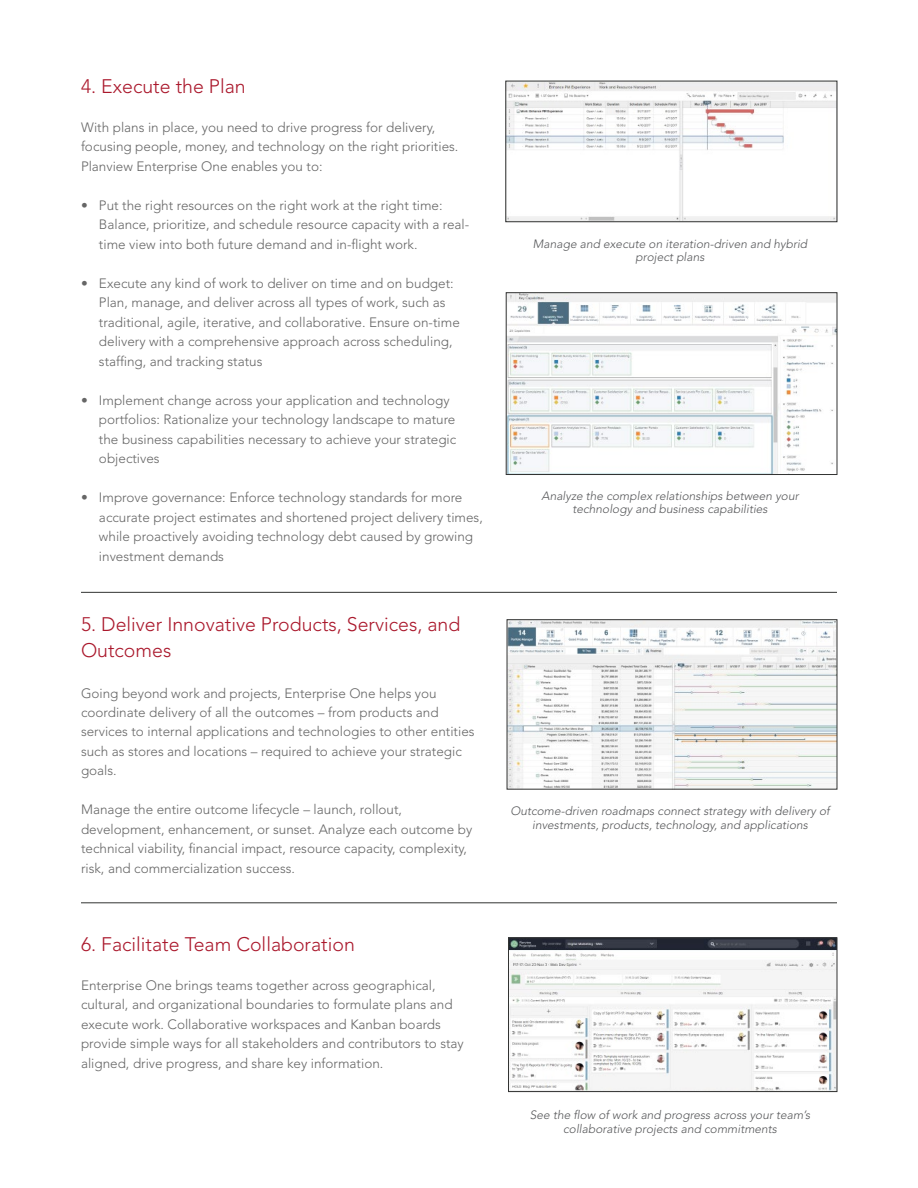
<style>
.page{position:relative;width:918px;height:1188px;background:#fff}
.page>*{position:absolute;margin:0;border:0;box-sizing:border-box;transform-origin:0 0}
.t1{font:300 19.5px/25.5px "Avenir LT Std";color:#aa182c}
.t2{font:300 13.5px/19.5px "Avenir LT Std";color:#666}
.t3{font:italic 300 12px/13.5px "Avenir LT Std";color:#57585a;text-align:center}
</style>
<div class="page">
<hr style="left:81px;top:592px;width:756px;height:1px;background:#323332">
<hr style="left:81px;top:903px;width:756px;height:1px;background:#323332">
<img style="left:508px;top:83px;width:327px;height:137px">
<div style="left:506px;top:81px;width:331px;height:141px;border:1px solid #323332"></div>
<img style="left:508px;top:294px;width:327px;height:179px">
<div style="left:506px;top:292px;width:331px;height:183px;border:1px solid #323332"></div>
<img style="left:509px;top:622px;width:326px;height:165px">
<img style="left:510px;top:940px;width:325px;height:150px">
<div style="left:508px;top:938px;width:329px;height:154px;border:1px solid #323332"></div>
<h1 class="t1" style="left:81px;top:74px;width:166px">4. Execute the Plan</h1>
<p class="t2" style="left:81px;top:118px;width:379px">With plans in place, you need to drive progress for delivery, focusing people, money, and technology on the right priorities.<br>Planview Enterprise One enables you to:</p>
<p class="t2" style="left:99px;top:196px;width:372px;text-indent:-18px">• Put the right resources on the right work at the right time:<br>Balance, prioritize, and schedule resource capacity with a real&shy;time view into both future demand and in-flight work.</p>
<p class="t2" style="left:99px;top:274px;width:362px;text-indent:-18px">• Execute any kind of work to deliver on time and on budget:<br>Plan, manage, and deliver across all types of work, such as traditional, agile, iterative, and collaborative. Ensure on-time delivery with a comprehensive approach across scheduling, staffing, and tracking status</p>
<p class="t2" style="left:99px;top:391px;width:359px;text-indent:-18px">• Implement change across your application and technology portfolios: Rationalize your technology landscape to mature the business capabilities necessary to achieve your strategic objectives</p>
<p class="t2" style="left:99px;top:488px;width:385px;text-indent:-18px">• Improve governance: Enforce technology standards for more accurate project estimates and shortened project delivery times, while proactively avoiding technology debt caused by growing investment demands</p>
<h1 class="t1" style="left:81px;top:612px;width:381px">5. Deliver Innovative Products, Services, and<br>Outcomes</h1>
<p class="t2" style="left:81px;top:683px;width:395px">Going beyond work and projects, Enterprise One helps you coordinate delivery of all the outcomes – from products and services to internal applications and technologies to other entities such as stores and locations – required to achieve your strategic goals.</p>
<p class="t2" style="left:81px;top:800px;width:393px">Manage the entire outcome lifecycle – launch, rollout, development, enhancement, or sunset. Analyze each outcome by technical viability, financial impact, resource capacity, complexity, risk, and commercialization success.</p>
<h1 class="t1" style="left:81px;top:932px;width:275px">6. Facilitate Team Collaboration</h1>
<p class="t2" style="left:81px;top:976px;width:384px">Enterprise One brings teams together across geographical, cultural, and organizational boundaries to formulate plans and execute work. Collaborative workspaces and Kanban boards provide simple ways for all stakeholders and contributors to stay aligned, drive progress, and share key information.</p>
<p class="t3" style="left:533px;top:237px;width:276px">Manage and execute on iteration-driven and hybrid project plans</p>
<p class="t3" style="left:542px;top:489px;width:259px">Analyze the complex relationships between your technology and business capabilities</p>
<p class="t3" style="left:510px;top:805px;width:321px">Outcome-driven roadmaps connect strategy with delivery of investments, products, technology, and applications</p>
<p class="t3" style="left:530px;top:1108px;width:282px">See the flow of work and progress across your team’s collaborative projects and commitments</p>
</div>
